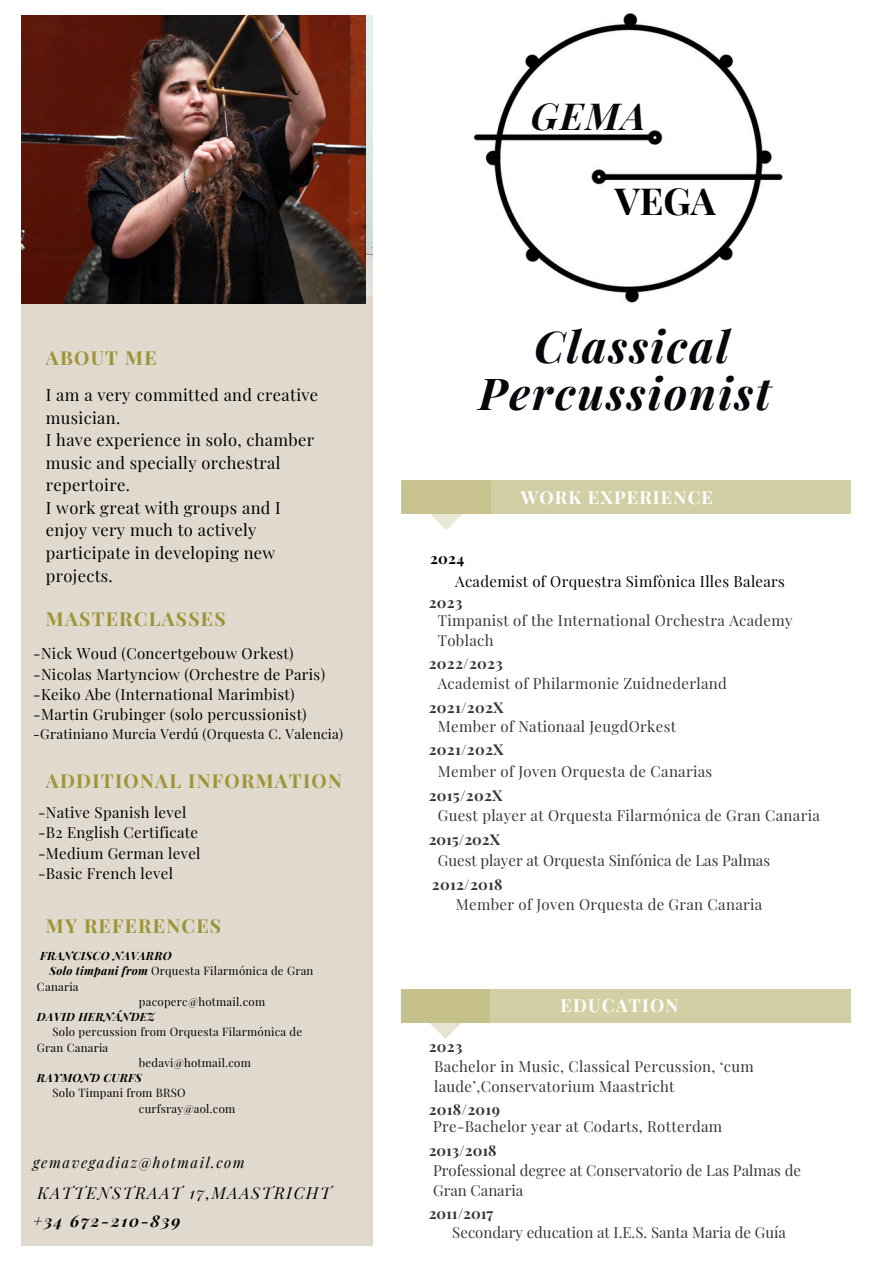
<style>
.page{position:relative;width:894px;height:1264px;background:#fff}
.page>*{position:absolute;margin:0;border:0;box-sizing:border-box;transform-origin:0 0}
.t1{font:italic 700 43.95px/46.2px "Playfair Display";letter-spacing:.05em;color:#08070e;text-align:center}
.t2{font:italic 700 37.35px "Playfair Display";color:#08070e}
.t3{font:700 37.35px "Playfair Display";color:#000}
.t4{font:700 19.2px "Playfair Display";letter-spacing:.065em;color:#9e9437}
.t5{font:700 18px "Playfair Display";letter-spacing:.065em;color:#fff}
.t6{font:16.5px/22.5px "Playfair Display";letter-spacing:.02em;color:#000}
.t7{font:italic 16.2px "Playfair Display";letter-spacing:.1em;color:#010101}
.t8{font:italic 700 16.2px "Playfair Display";letter-spacing:.1em;color:#010101}
.t9{font:15px/20.2px "Playfair Display";letter-spacing:.02em;color:#363636}
.t10{font:15px "Playfair Display";letter-spacing:.02em;color:#010101}
.t11{font:15px/20.2px "Playfair Display";color:#363636}
.t12{font:700 15px "Playfair Display";letter-spacing:.02em;color:#363636}
.t13{font:15px "Playfair Display";letter-spacing:.02em;color:#000}
.t14{font:700 15px "Playfair Display";color:#363636}
.t15{font:700 15px "Playfair Display";color:#000}
.t16{font:italic 14.7px "Playfair Display";letter-spacing:.1em;color:#010101}
.t17{font:13.5px "Playfair Display";letter-spacing:.02em;color:#010101}
.t18{font:11.4px/15.3px "Playfair Display";letter-spacing:.02em;color:#010101}
.t19{font:italic 700 11.4px "Playfair Display";letter-spacing:.02em;color:#010101}
.s1{font-weight:700;font-style:italic}
</style>
<div class="page">
<svg style="left:430px;top:514px;width:32px;height:16px"></svg>
<div style="left:400px;top:480px;width:450px;height:34px;background:linear-gradient(to right,#cbc695,#d6d3ab)"></div>
<svg style="left:401px;top:1022px;width:89px;height:16px"></svg>
<div style="left:400px;top:988px;width:450px;height:34px;background:linear-gradient(to right,#cac594,#d7d3ac)"></div>
<div style="left:21px;top:295px;width:351px;height:950px;background:#e0d9ce"></div>
<img style="left:473px;top:13px;width:310px;height:290px">
<img style="left:21px;top:15px;width:345px;height:288px">
<p class="t4" style="left:46px;top:344px;width:112px">ABOUT ME</p>
<p class="t6" style="left:46px;top:383px;width:274px">I am a very committed and creative musician.</p>
<p class="t6" style="left:46px;top:428px;width:270px">I have experience in solo, chamber music and specially orchestral repertoire.</p>
<p class="t6" style="left:46px;top:496px;width:236px">I work great with groups and I enjoy very much to actively participate in developing new projects.</p>
<p class="t4" style="left:46px;top:605px;width:181px">MASTERCLASSES</p>
<p class="t10" style="left:33px;top:643px;width:262px">-Nick Woud (Concertgebouw Orkest)</p>
<p class="t10" style="left:33px;top:663px;width:293px">-Nicolas Martynciow (Orchestre de Paris)</p>
<p class="t10" style="left:33px;top:683px;width:263px">-Keiko Abe (International Marimbist)</p>
<p class="t10" style="left:33px;top:704px;width:275px">-Martin Grubinger (solo percussionist)</p>
<p class="t17" style="left:33px;top:724px;width:311px">-Gratiniano Murcia Verdú (Orquesta C. Valencia)</p>
<h5 class="t4" style="left:46px;top:767px;width:297px">ADDITIONAL INFORMATION</h5>
<h4 class="t10" style="left:38px;top:801px;width:150px">-Native Spanish level</h4>
<p class="t10" style="left:38px;top:822px;width:161px">-B2 English Certificate</p>
<p class="t10" style="left:38px;top:842px;width:164px">-Medium German level</p>
<p class="t10" style="left:38px;top:862px;width:136px">-Basic French level</p>
<p class="t4" style="left:46px;top:912px;width:177px">MY REFERENCES</p>
<p class="t19" style="left:40px;top:947px;width:133px">FRANCISCO NAVARRO</p>
<h2 class="t18" style="left:37px;top:963px;width:278px;text-indent:13px"><span class="s1">Solo timpani from</span> Orquesta Filarmónica de Gran<br>Canaria</h2>
<h2 class="t18" style="left:139px;top:993px;width:128px">pacoperc@hotmail.com</h2>
<h1 class="t19" style="left:37px;top:1008px;width:119px">DAVID HERNÁNDEZ</h1>
<h3 class="t18" style="left:37px;top:1024px;width:267px;text-indent:15px">Solo percussion from Orquesta Filarmónica de<br>Gran Canaria</h3>
<h6 class="t18" style="left:139px;top:1054px;width:113px">bedavi@hotmail.com</h6>
<p class="t19" style="left:37px;top:1069px;width:106px">RAYMOND CURFS</p>
<h4 class="t18" style="left:52px;top:1085px;width:135px">Solo Timpani from BRSO</h4>
<p class="t18" style="left:139px;top:1100px;width:98px">curfsray@aol.com</p>
<h4 class="t16" style="left:33px;top:1152px;width:213px">gemavegadiaz@hotmail.com</h4>
<p class="t7" style="left:38px;top:1181px;width:295px">KATTENSTRAAT 17,MAASTRICHT</p>
<p class="t8" style="left:33px;top:1208px;width:149px">+34 672-210-839</p>
<p class="t2" style="left:530px;top:90px;width:116px">GEMA</p>
<h4 class="t3" style="left:614px;top:175px;width:102px">VEGA</h4>
<p class="t1" style="left:479px;top:322px;width:293px">Classical<br>Percussionist</p>
<p class="t15" style="left:430px;top:548px;width:36px">2024</p>
<p class="t5" style="left:520px;top:484px;width:194px">WORK EXPERIENCE</p>
<h4 class="t13" style="left:455px;top:571px;width:331px">Academist of Orquestra Simfònica Illes Balears</h4>
<h4 class="t12" style="left:428px;top:591px;width:35px">2023</h4>
<p class="t9" style="left:437px;top:609px;width:356px">Timpanist of the International Orchestra Academy<br>Toblach</p>
<p class="t12" style="left:428px;top:653px;width:75px">2022/2023</p>
<h3 class="t9" style="left:437px;top:672px;width:290px">Academist of Philarmonie Zuidnederland</h3>
<p class="t12" style="left:428px;top:696px;width:76px">2021/202X</p>
<p class="t9" style="left:437px;top:715px;width:240px">Member of Nationaal JeugdOrkest</p>
<p class="t12" style="left:428px;top:738px;width:76px">2021/202X</p>
<p class="t9" style="left:437px;top:761px;width:276px">Member of Joven Orquesta de Canarias</p>
<h3 class="t12" style="left:428px;top:784px;width:75px">2015/202X</h3>
<p class="t9" style="left:437px;top:804px;width:383px">Guest player at Orquesta Filarmónica de Gran Canaria</p>
<p class="t14" style="left:428px;top:828px;width:73px">2015/202X</p>
<h4 class="t11" style="left:437px;top:849px;width:334px">Guest player at Orquesta Sinfónica de Las Palmas</h4>
<p class="t12" style="left:431px;top:873px;width:72px">2012/2018</p>
<h4 class="t9" style="left:455px;top:893px;width:308px">Member of Joven Orquesta de Gran Canaria</h4>
<h3 class="t5" style="left:560px;top:992px;width:119px">EDUCATION</h3>
<h3 class="t12" style="left:428px;top:1035px;width:35px">2023</h3>
<p class="t9" style="left:434px;top:1055px;width:321px">Bachelor in Music, Classical Percussion, ‘cum laude’,Conservatorium Maastricht</p>
<p class="t12" style="left:428px;top:1098px;width:73px">2018/2019</p>
<p class="t9" style="left:433px;top:1115px;width:290px">Pre-Bachelor year at Codarts, Rotterdam</p>
<p class="t14" style="left:428px;top:1140px;width:69px">2013/2018</p>
<h6 class="t11" style="left:433px;top:1159px;width:369px">Professional degree at Conservatorio de Las Palmas de<br>Gran Canaria</h6>
<p class="t14" style="left:428px;top:1202px;width:66px">2011/2017</p>
<h3 class="t11" style="left:452px;top:1221px;width:335px">Secondary education at I.E.S. Santa Maria de Guía</h3>
</div>
